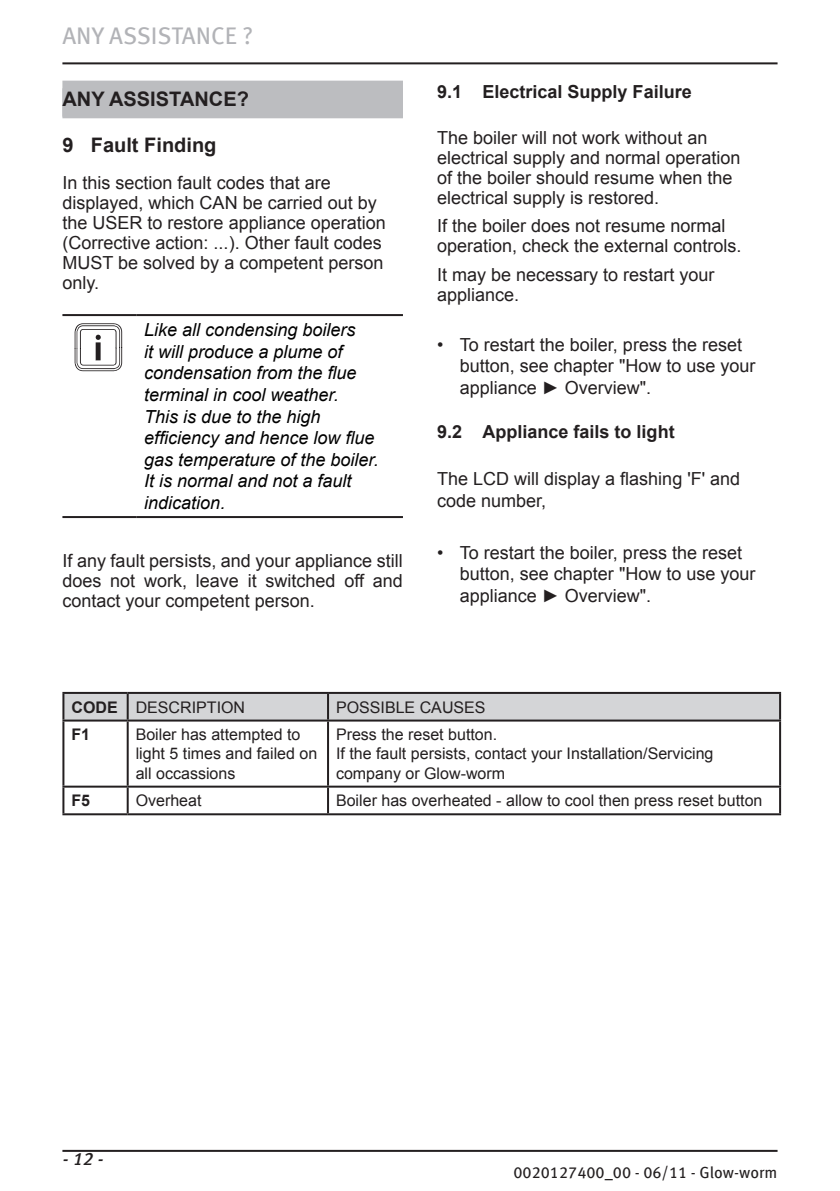
<style>
.page{position:relative;width:840px;height:1191px;background:#fff}
.page>*{position:absolute;margin:0;border:0;box-sizing:border-box;transform-origin:0 0}
.t1{font:24px "Meta Offc Pro";color:#b2b3b7}
.t2{font:700 20px "Arial";color:#231f20}
.t3{font:18px/20px "Arial";color:#231f20}
.t4{font:italic 18px/21.6px "Arial";color:#000}
.t5{font:700 18px "Arial";color:#231f20}
.t6{font:italic 500 18px "Meta Offc Pro";color:#231f20}
.t7{font:16px/19.2px "Arial";color:#231f20}
.t8{font:16px "Meta Offc Pro";color:#231f20}
.t9{font:700 16px "Arial";color:#231f20}
.s1{font-weight:700}
</style>
<div class="page">
<hr style="left:62px;top:62px;width:715px;height:2px;background:#231f20">
<hr style="left:62px;top:1149px;width:715px;height:2px;background:#231f20">
<div style="left:62px;top:81px;width:341px;height:36px;background:#bcbdc0"></div>
<div style="left:62px;top:88px;width:341px;height:30px;background:#bcbdc0"></div>
<hr style="left:62px;top:314px;width:74px;height:2px;background:#231f20">
<hr style="left:136px;top:314px;width:267px;height:2px;background:#231f20">
<hr style="left:62px;top:516px;width:74px;height:2px;background:#231f20">
<hr style="left:136px;top:516px;width:267px;height:2px;background:#231f20">
<svg style="left:75px;top:323px;width:47px;height:48px"></svg>
<div style="left:64px;top:694px;width:714px;height:25px;background:#d4d5d7"></div>
<hr style="left:62px;top:692px;width:66px;height:2px;background:#231f20">
<hr style="left:62px;top:694px;width:2px;height:25px;background:#231f20">
<hr style="left:128px;top:692px;width:200px;height:2px;background:#231f20">
<hr style="left:127px;top:694px;width:2px;height:25px;background:#231f20">
<hr style="left:328px;top:692px;width:452px;height:2px;background:#231f20">
<hr style="left:327px;top:694px;width:2px;height:25px;background:#231f20">
<hr style="left:778px;top:694px;width:2px;height:25px;background:#231f20">
<hr style="left:62px;top:719px;width:66px;height:2px;background:#231f20">
<hr style="left:62px;top:721px;width:2px;height:64px;background:#231f20">
<hr style="left:128px;top:719px;width:200px;height:2px;background:#231f20">
<hr style="left:127px;top:721px;width:2px;height:64px;background:#231f20">
<hr style="left:328px;top:719px;width:452px;height:2px;background:#231f20">
<hr style="left:327px;top:721px;width:2px;height:64px;background:#231f20">
<hr style="left:778px;top:721px;width:2px;height:64px;background:#231f20">
<hr style="left:62px;top:785px;width:66px;height:2px;background:#231f20">
<hr style="left:62px;top:787px;width:2px;height:26px;background:#231f20">
<hr style="left:128px;top:785px;width:200px;height:2px;background:#231f20">
<hr style="left:127px;top:787px;width:2px;height:26px;background:#231f20">
<hr style="left:328px;top:785px;width:452px;height:2px;background:#231f20">
<hr style="left:327px;top:787px;width:2px;height:26px;background:#231f20">
<hr style="left:778px;top:787px;width:2px;height:26px;background:#231f20">
<hr style="left:62px;top:813px;width:66px;height:2px;background:#231f20">
<hr style="left:128px;top:813px;width:200px;height:2px;background:#231f20">
<hr style="left:328px;top:813px;width:452px;height:2px;background:#231f20">
<h1 class="t1" style="left:62px;top:17px;width:192px">ANY ASSISTANCE ?</h1>
<p class="t2" style="left:62px;top:85px;width:188px">ANY ASSISTANCE?</p>
<p class="t2" style="left:62px;top:132px;width:155px">9 Fault Finding</p>
<p class="t3" style="left:62px;top:173px;width:325px">In this section fault codes that are displayed, which CAN be carried out by the USER to restore appliance operation (Corrective action: ...). Other fault codes MUST be solved by a competent person only.</p>
<p class="t4" style="left:144px;top:319px;width:236px">Like all condensing boilers<br>it will produce a plume of condensation from the flue terminal in cool weather.<br>This is due to the high efficiency and hence low flue gas temperature of the boiler.<br>It is normal and not a fault indication.</p>
<p class="t3" style="left:62px;top:551px;width:342px;text-align:justify">If any fault persists, and your appliance still does not work, leave it switched off and contact your competent person.</p>
<p class="t5" style="left:437px;top:80px;width:256px">9.1 Electrical Supply Failure</p>
<p class="t3" style="left:437px;top:128px;width:305px">The boiler will not work without an electrical supply and normal operation of the boiler should resume when the electrical supply is restored.</p>
<p class="t3" style="left:437px;top:216px;width:306px">If the boiler does not resume normal operation, check the external controls.</p>
<p class="t3" style="left:437px;top:264px;width:279px">It may be necessary to restart your appliance.</p>
<p class="t3" style="left:459px;top:334px;width:297px;line-height:21.6px;text-indent:-23px">• To restart the boiler, press the reset button, see chapter "How to use your appliance ► Overview".</p>
<p class="t5" style="left:437px;top:420px;width:239px">9.2 Appliance fails to light</p>
<p class="t3" style="left:437px;top:468px;width:304px;line-height:21.6px">The LCD will display a flashing 'F' and code number,</p>
<p class="t3" style="left:459px;top:542px;width:297px;line-height:21.6px;text-indent:-23px">• To restart the boiler, press the reset button, see chapter "How to use your appliance ► Overview".</p>
<p class="t7" style="left:71px;top:697px;width:175px"><span class="s1">CODE</span> DESCRIPTION</p>
<p class="t7" style="left:336px;top:697px;width:151px">POSSIBLE CAUSES</p>
<p class="t9" style="left:71px;top:724px;width:20px">F1</p>
<p class="t7" style="left:136px;top:725px;width:183px">Boiler has attempted to light 5 times and failed on all occassions</p>
<p class="t7" style="left:336px;top:725px;width:379px">Press the reset button.<br>If the fault persists, contact your Installation/Servicing company or Glow-worm</p>
<p class="t9" style="left:71px;top:790px;width:20px">F5</p>
<p class="t7" style="left:136px;top:791px;width:67px">Overheat</p>
<p class="t7" style="left:336px;top:791px;width:427px">Boiler has overheated - allow to cool then press reset button</p>
<p class="t6" style="left:62px;top:1144px;width:43px">- 12 -</p>
<p class="t8" style="left:513px;top:1159px;width:265px">0020127400_00 - 06/11 - Glow-worm</p>
</div>
